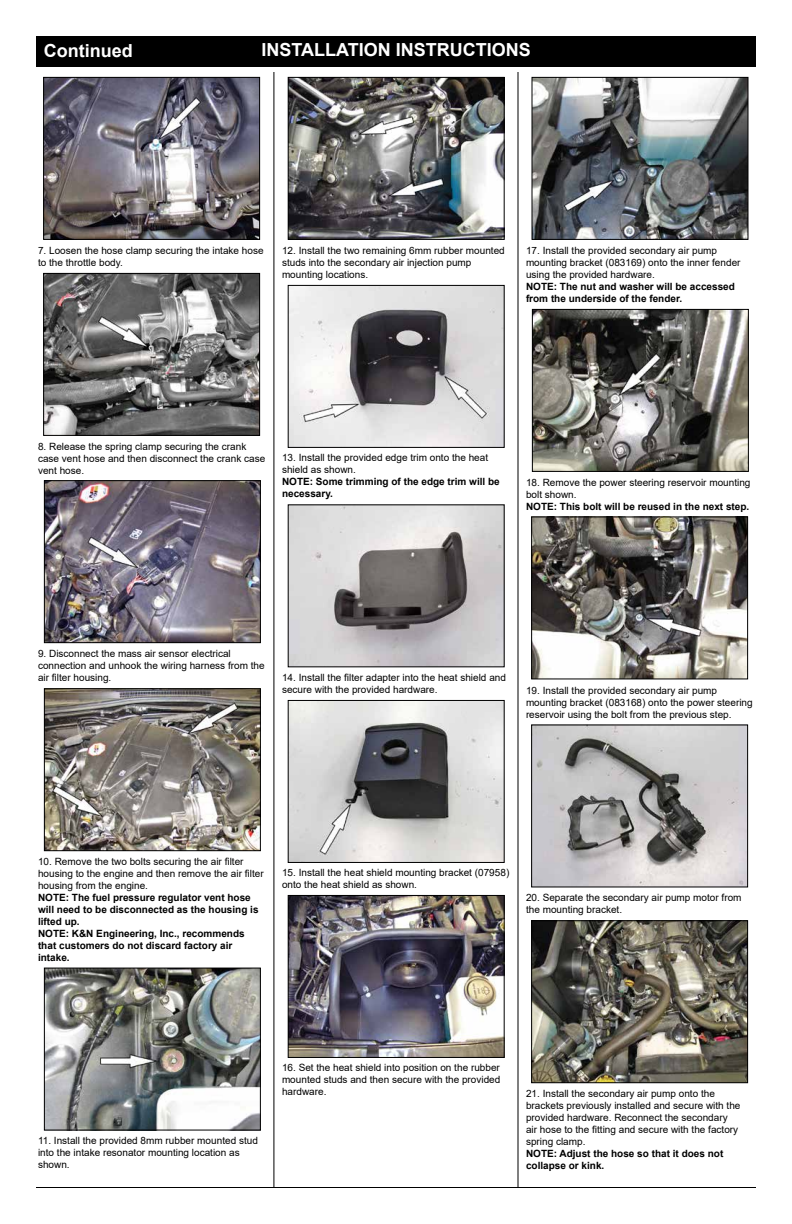
<style>
.page{position:relative;width:792px;height:1224px;background:#fff}
.page>*{position:absolute;margin:0;border:0;box-sizing:border-box;transform-origin:0 0}
.t1{font:700 18px "Arial";color:#fff}
.t2{font:10px/12px "Arial";color:#000}
.t3{font:700 10px/12px "Arial";color:#000}
</style>
<div class="page">
<div style="left:36px;top:36px;width:720px;height:31px;background:#000"></div>
<hr style="left:274px;top:72px;width:1px;height:1116px;background:#000">
<hr style="left:518px;top:72px;width:1px;height:1116px;background:#000">
<hr style="left:36px;top:1187px;width:720px;height:1px;background:#000">
<img style="left:45px;top:79px;width:213px;height:159px">
<div style="left:43px;top:77px;width:217px;height:163px;border:1px solid #000"></div>
<img style="left:45px;top:275px;width:213px;height:159px">
<div style="left:43px;top:273px;width:217px;height:163px;border:1px solid #000"></div>
<img style="left:46px;top:482px;width:213px;height:159px">
<div style="left:44px;top:480px;width:217px;height:163px;border:1px solid #000"></div>
<img style="left:46px;top:690px;width:213px;height:159px">
<div style="left:44px;top:688px;width:217px;height:163px;border:1px solid #000"></div>
<img style="left:46px;top:970px;width:213px;height:158px">
<div style="left:44px;top:968px;width:217px;height:162px;border:1px solid #000"></div>
<img style="left:290px;top:79px;width:213px;height:159px">
<div style="left:288px;top:77px;width:217px;height:163px;border:1px solid #000"></div>
<img style="left:290px;top:287px;width:213px;height:159px">
<div style="left:288px;top:285px;width:217px;height:163px;border:1px solid #000"></div>
<img style="left:290px;top:506px;width:213px;height:159px">
<img style="left:290px;top:702px;width:213px;height:159px">
<div style="left:288px;top:700px;width:217px;height:163px;border:1px solid #000"></div>
<img style="left:290px;top:897px;width:213px;height:159px">
<div style="left:288px;top:895px;width:217px;height:163px;border:1px solid #000"></div>
<img style="left:534px;top:79px;width:212px;height:159px">
<div style="left:532px;top:77px;width:216px;height:163px;border:1px solid #000"></div>
<img style="left:534px;top:311px;width:213px;height:159px">
<div style="left:532px;top:309px;width:217px;height:163px;border:1px solid #000"></div>
<img style="left:533px;top:519px;width:213px;height:158px">
<div style="left:531px;top:517px;width:217px;height:162px;border:1px solid #000"></div>
<img style="left:533px;top:727px;width:213px;height:158px">
<div style="left:531px;top:725px;width:217px;height:162px;border:1px solid #000"></div>
<img style="left:533px;top:922px;width:213px;height:159px">
<div style="left:531px;top:920px;width:217px;height:163px;border:1px solid #000"></div>
<h1 class="t1" style="left:44px;top:38px;width:90px">Continued</h1>
<h1 class="t1" style="left:261px;top:37px;width:271px">INSTALLATION INSTRUCTIONS</h1>
<p class="t2" style="left:38px;top:244px;width:227px">7. Loosen the hose clamp securing the intake hose to the throttle body.</p>
<p class="t2" style="left:282px;top:244px;width:224px">12. Install the two remaining 6mm rubber mounted studs into the secondary air injection pump mounting locations.</p>
<p class="t2" style="left:526px;top:244px;width:216px">17. Install the provided secondary air pump mounting bracket (083169) onto the inner fender using the provided hardware.</p>
<p class="t3" style="left:526px;top:281px;width:210px">NOTE: The nut and washer will be accessed from the underside of the fender.</p>
<p class="t2" style="left:38px;top:440px;width:229px">8. Release the spring clamp securing the crank case vent hose and then disconnect the crank case vent hose.</p>
<p class="t2" style="left:282px;top:452px;width:208px">13. Install the provided edge trim onto the heat shield as shown.</p>
<p class="t3" style="left:282px;top:476px;width:219px">NOTE: Some trimming of the edge trim will be necessary.</p>
<p class="t2" style="left:526px;top:476px;width:226px">18. Remove the power steering reservoir mounting bolt shown.</p>
<p class="t3" style="left:526px;top:500px;width:225px">NOTE: This bolt will be reused in the next step.</p>
<p class="t2" style="left:38px;top:648px;width:228px">9. Disconnect the mass air sensor electrical connection and unhook the wiring harness from the air filter housing.</p>
<p class="t2" style="left:282px;top:672px;width:226px">14. Install the filter adapter into the heat shield and secure with the provided hardware.</p>
<p class="t2" style="left:526px;top:684px;width:228px">19. Install the provided secondary air pump mounting bracket (083168) onto the power steering reservoir using the bolt from the previous step.</p>
<p class="t2" style="left:38px;top:855px;width:227px">10. Remove the two bolts securing the air filter housing to the engine and then remove the air filter housing from the engine.</p>
<p class="t3" style="left:38px;top:891px;width:222px">NOTE: The fuel pressure regulator vent hose will need to be disconnected as the housing is lifted up.<br>NOTE: K&amp;N Engineering, Inc., recommends that customers do not discard factory air intake.</p>
<p class="t2" style="left:282px;top:867px;width:229px">15. Install the heat shield mounting bracket (07958) onto the heat shield as shown.</p>
<p class="t2" style="left:526px;top:892px;width:217px">20. Separate the secondary air pump motor from the mounting bracket.</p>
<p class="t2" style="left:38px;top:1134px;width:221px">11. Install the provided 8mm rubber mounted stud into the intake resonator mounting location as shown.</p>
<p class="t2" style="left:282px;top:1062px;width:220px;text-align:justify">16. Set the heat shield into position on the rubber mounted studs and then secure with the provided hardware.</p>
<p class="t2" style="left:526px;top:1087px;width:216px">21. Install the secondary air pump onto the brackets previously installed and secure with the provided hardware. Reconnect the secondary air hose to the fitting and secure with the factory spring clamp.</p>
<p class="t3" style="left:526px;top:1147px;width:199px">NOTE: Adjust the hose so that it does not collapse or kink.</p>
</div>
